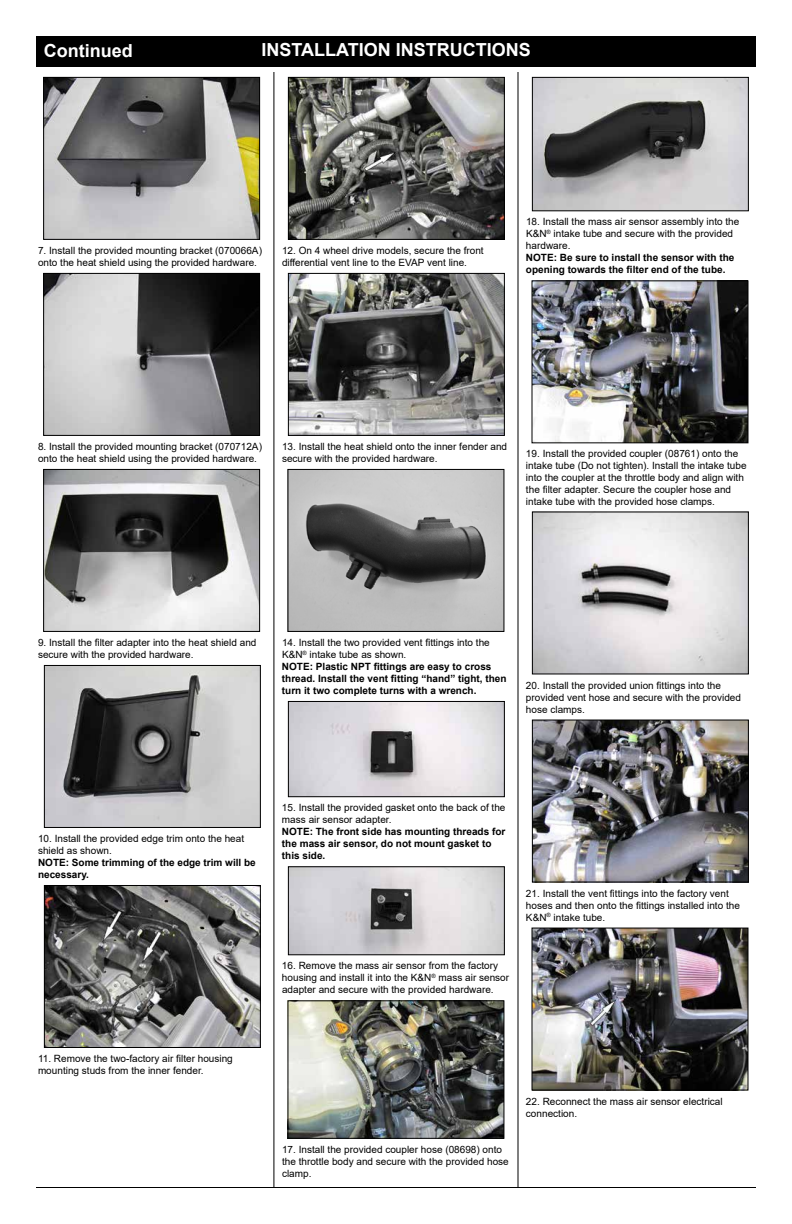
<style>
.page{position:relative;width:792px;height:1224px;background:#fff}
.page>*{position:absolute;margin:0;border:0;box-sizing:border-box;transform-origin:0 0}
.t1{font:700 18px "Arial";color:#fff}
.t2{font:10px/12px "Arial";color:#000}
.t3{font:700 10px/12px "Arial";color:#000}
.s1{font-weight:400}
</style>
<div class="page">
<div style="left:36px;top:36px;width:720px;height:31px;background:#000"></div>
<hr style="left:274px;top:72px;width:1px;height:1116px;background:#000">
<hr style="left:518px;top:72px;width:1px;height:1116px;background:#000">
<hr style="left:36px;top:1187px;width:720px;height:1px;background:#000">
<img style="left:45px;top:79px;width:213px;height:159px">
<div style="left:43px;top:77px;width:217px;height:163px;border:1px solid #000"></div>
<img style="left:290px;top:79px;width:213px;height:159px">
<div style="left:288px;top:77px;width:217px;height:163px;border:1px solid #000"></div>
<img style="left:534px;top:282px;width:212px;height:159px">
<div style="left:532px;top:280px;width:216px;height:163px;border:1px solid #000"></div>
<img style="left:534px;top:514px;width:213px;height:158px">
<div style="left:532px;top:512px;width:217px;height:162px;border:1px solid #000"></div>
<img style="left:534px;top:722px;width:213px;height:158px">
<div style="left:532px;top:720px;width:217px;height:162px;border:1px solid #000"></div>
<img style="left:534px;top:930px;width:212px;height:158px">
<div style="left:532px;top:928px;width:216px;height:162px;border:1px solid #000"></div>
<img style="left:534px;top:79px;width:213px;height:130px">
<div style="left:532px;top:77px;width:217px;height:134px;border:1px solid #000"></div>
<img style="left:290px;top:275px;width:213px;height:159px">
<div style="left:288px;top:273px;width:217px;height:163px;border:1px solid #000"></div>
<img style="left:290px;top:471px;width:212px;height:159px">
<div style="left:288px;top:469px;width:216px;height:163px;border:1px solid #000"></div>
<img style="left:290px;top:868px;width:213px;height:85px">
<div style="left:288px;top:866px;width:217px;height:89px;border:1px solid #000"></div>
<img style="left:290px;top:703px;width:213px;height:92px">
<div style="left:288px;top:701px;width:217px;height:96px;border:1px solid #000"></div>
<img style="left:45px;top:275px;width:213px;height:159px">
<div style="left:43px;top:273px;width:217px;height:163px;border:1px solid #000"></div>
<img style="left:45px;top:471px;width:213px;height:159px">
<div style="left:43px;top:469px;width:217px;height:163px;border:1px solid #000"></div>
<img style="left:46px;top:667px;width:213px;height:159px">
<div style="left:44px;top:665px;width:217px;height:163px;border:1px solid #000"></div>
<img style="left:46px;top:887px;width:213px;height:159px">
<div style="left:44px;top:885px;width:217px;height:163px;border:1px solid #000"></div>
<img style="left:290px;top:1002px;width:212px;height:135px">
<div style="left:288px;top:1000px;width:216px;height:139px;border:1px solid #000"></div>
<h1 class="t1" style="left:44px;top:38px;width:90px">Continued</h1>
<h1 class="t1" style="left:261px;top:37px;width:271px">INSTALLATION INSTRUCTIONS</h1>
<p class="t2" style="left:38px;top:244px;width:225px">7. Install the provided mounting bracket (070066A) onto the heat shield using the provided hardware.</p>
<p class="t2" style="left:282px;top:244px;width:203px">12. On 4 wheel drive models, secure the front differential vent line to the EVAP vent line.</p>
<p class="t2" style="left:526px;top:216px;width:215px">18. Install the mass air sensor assembly into the<br>K&amp;N<sup>®</sup> intake tube and secure with the provided hardware.</p>
<p class="t3" style="left:526px;top:252px;width:210px">NOTE: Be sure to install the sensor with the opening towards the filter end of the tube.</p>
<p class="t2" style="left:38px;top:440px;width:225px">8. Install the provided mounting bracket (070712A) onto the heat shield using the provided hardware.</p>
<p class="t2" style="left:282px;top:440px;width:227px">13. Install the heat shield onto the inner fender and secure with the provided hardware.</p>
<p class="t2" style="left:526px;top:447px;width:222px">19. Install the provided coupler (08761) onto the intake tube (Do not tighten). Install the intake tube into the coupler at the throttle body and align with the filter adapter. Secure the coupler hose and intake tube with the provided hose clamps.</p>
<p class="t2" style="left:38px;top:637px;width:220px">9. Install the filter adapter into the heat shield and secure with the provided hardware.</p>
<p class="t3" style="left:282px;top:637px;width:226px"><span class="s1">14. Install the two provided vent fittings into the K&amp;N</span><sup>®</sup> <span class="s1">intake tube as shown.<br></span>NOTE: Plastic NPT fittings are easy to cross thread. Install the vent fitting “hand” tight, then turn it two complete turns with a wrench.</p>
<p class="t2" style="left:526px;top:679px;width:217px">20. Install the provided union fittings into the provided vent hose and secure with the provided hose clamps.</p>
<p class="t2" style="left:38px;top:833px;width:208px">10. Install the provided edge trim onto the heat shield as shown.</p>
<p class="t3" style="left:38px;top:857px;width:219px">NOTE: Some trimming of the edge trim will be necessary.</p>
<p class="t2" style="left:38px;top:1053px;width:196px">11. Remove the two-factory air filter housing mounting studs from the inner fender.</p>
<p class="t2" style="left:282px;top:802px;width:225px">15. Install the provided gasket onto the back of the mass air sensor adapter.</p>
<p class="t3" style="left:282px;top:826px;width:225px">NOTE: The front side has mounting threads for the mass air sensor, do not mount gasket to this side.</p>
<p class="t2" style="left:282px;top:960px;width:229px">16. Remove the mass air sensor from the factory housing and install it into the K&amp;N<sup>®</sup> mass air sensor adapter and secure with the provided hardware.</p>
<p class="t2" style="left:526px;top:887px;width:216px">21. Install the vent fittings into the factory vent hoses and then onto the fittings installed into the<br>K&amp;N<sup>®</sup> intake tube.</p>
<p class="t2" style="left:282px;top:1143px;width:228px">17. Install the provided coupler hose (08698) onto the throttle body and secure with the provided hose clamp.</p>
<p class="t2" style="left:526px;top:1095px;width:198px">22. Reconnect the mass air sensor electrical connection.</p>
</div>
